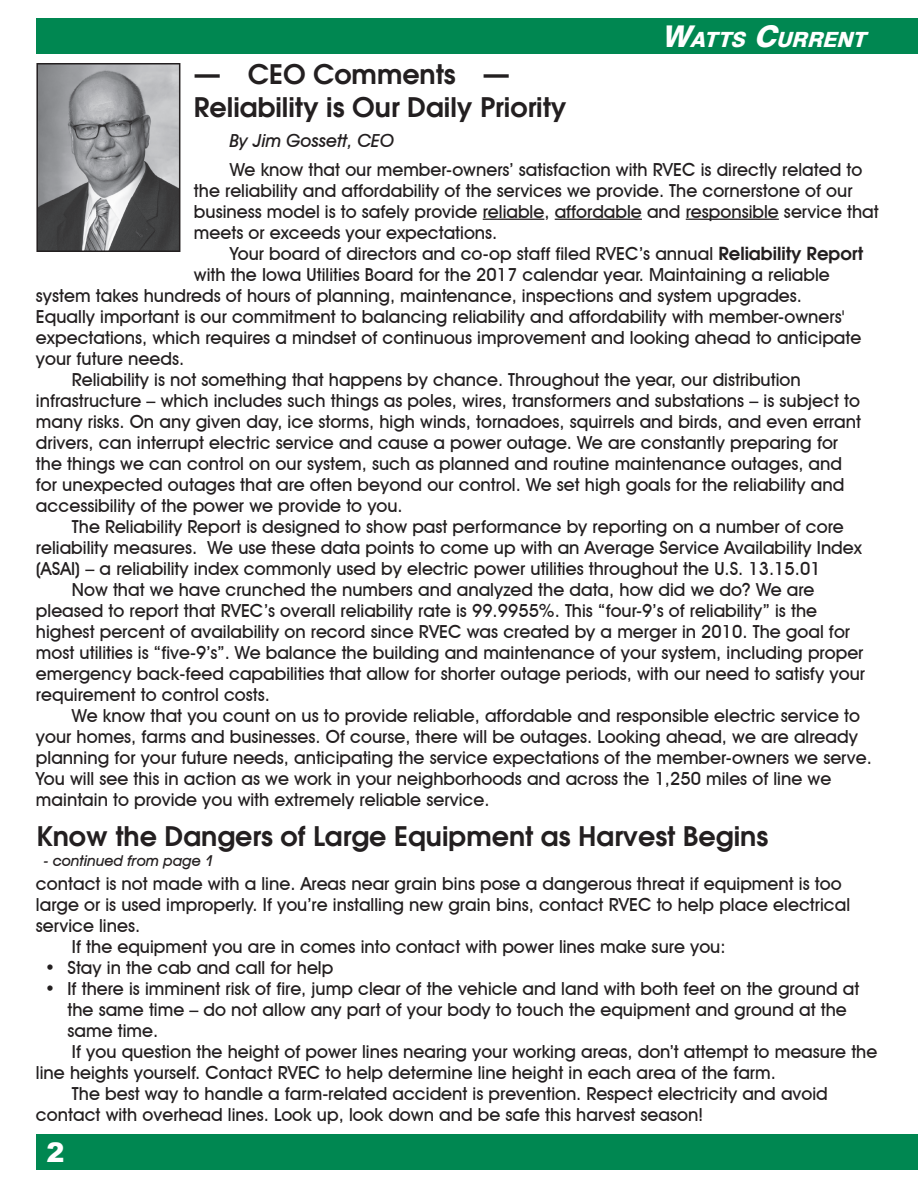
<style>
.page{position:relative;width:918px;height:1188px;background:#fff}
.page>*{position:absolute;margin:0;border:0;box-sizing:border-box;transform-origin:0 0}
.t1{font:600 27px/32.4px "Avant Garde";color:#231f20}
.t2{font:900 27px "Arial";color:#fff}
.t3{font:italic 800 21px "Swiss 721 BT";color:#fff}
.t4{font:500 18px/21px "Avant Garde IT Cby BT";color:#231f20}
.t5{font:italic 500 18px "Avant Garde IT Cby BT";color:#231f20}
.t6{font:italic 500 15px "Avant Garde IT Cby BT";color:#231f20}
.s1{font-size:30px}
.s2{font-family:"Avant Garde";font-weight:600}
</style>
<div class="page">
<div style="left:36px;top:1134px;width:882px;height:36px;background:#008751"></div>
<div style="left:36px;top:18px;width:882px;height:36px;background:#008751"></div>
<img style="left:39px;top:66px;width:138px;height:183px">
<div style="left:36px;top:63px;width:144px;height:189px;border:2px solid #231f20"></div>
<hr style="left:483px;top:219px;width:61px;height:1px;background:#231f20">
<hr style="left:555px;top:219px;width:87px;height:1px;background:#231f20">
<hr style="left:686px;top:219px;width:93px;height:1px;background:#231f20">
<p class="t3" style="left:661px;top:27px;width:212px"><span class="s1">W</span>ATTS <span class="s1">C</span>URRENT</p>
<h1 class="t1" style="left:194px;top:58px;width:374px">— CEO Comments —<br>Reliability is Our Daily Priority</h1>
<p class="t5" style="left:230px;top:130px;width:166px">By Jim Gossett, CEO</p>
<p class="t4" style="left:194px;top:159px;width:686px;text-indent:36px">We know that our member-owners’ satisfaction with RVEC is directly related to the reliability and affordability of the services we provide. The cornerstone of our business model is to safely provide reliable, affordable and responsible service that meets or exceeds your expectations.</p>
<p class="t4" style="left:230px;top:243px;width:635px">Your board of directors and co-op staff filed RVEC’s annual <span class="s2">Reliability Report</span></p>
<p class="t4" style="left:194px;top:264px;width:637px">with the Iowa Utilities Board for the 2017 calendar year. Maintaining a reliable</p>
<p class="t4" style="left:36px;top:285px;width:768px">system takes hundreds of hours of planning, maintenance, inspections and system upgrades.</p>
<p class="t4" style="left:36px;top:306px;width:810px">Equally important is our commitment to balancing reliability and affordability with member-owners'</p>
<p class="t4" style="left:36px;top:327px;width:827px">expectations, which requires a mindset of continuous improvement and looking ahead to anticipate</p>
<p class="t4" style="left:36px;top:348px;width:150px">your future needs.</p>
<p class="t4" style="left:72px;top:369px;width:730px">Reliability is not something that happens by chance. Throughout the year, our distribution</p>
<p class="t4" style="left:36px;top:390px;width:826px">infrastructure – which includes such things as poles, wires, transformers and substations – is subject to</p>
<p class="t4" style="left:36px;top:411px;width:827px">many risks. On any given day, ice storms, high winds, tornadoes, squirrels and birds, and even errant</p>
<p class="t4" style="left:36px;top:432px;width:804px">drivers, can interrupt electric service and cause a power outage. We are constantly preparing for</p>
<p class="t4" style="left:36px;top:453px;width:808px">the things we can control on our system, such as planned and routine maintenance outages, and</p>
<p class="t4" style="left:36px;top:474px;width:810px">for unexpected outages that are often beyond our control. We set high goals for the reliability and</p>
<p class="t4" style="left:36px;top:495px;width:368px">accessibility of the power we provide to you.</p>
<p class="t4" style="left:72px;top:516px;width:773px">The Reliability Report is designed to show past performance by reporting on a number of core</p>
<p class="t4" style="left:36px;top:537px;width:828px">reliability measures. We use these data points to come up with an Average Service Availability Index</p>
<p class="t4" style="left:36px;top:558px;width:786px">(ASAI) – a reliability index commonly used by electric power utilities throughout the U.S. 13.15.01</p>
<p class="t4" style="left:72px;top:579px;width:744px">Now that we have crunched the numbers and analyzed the data, how did we do? We are</p>
<p class="t4" style="left:36px;top:600px;width:783px">pleased to report that RVEC’s overall reliability rate is 99.9955%. This “four-9’s of reliability” is the</p>
<p class="t4" style="left:36px;top:621px;width:816px">highest percent of availability on record since RVEC was created by a merger in 2010. The goal for</p>
<p class="t4" style="left:36px;top:642px;width:829px">most utilities is “five-9’s”. We balance the building and maintenance of your system, including proper</p>
<p class="t4" style="left:36px;top:663px;width:831px">emergency back-feed capabilities that allow for shorter outage periods, with our need to satisfy your</p>
<p class="t4" style="left:36px;top:684px;width:235px">requirement to control costs.</p>
<p class="t4" style="left:72px;top:705px;width:790px">We know that you count on us to provide reliable, affordable and responsible electric service to</p>
<p class="t4" style="left:36px;top:726px;width:824px">your homes, farms and businesses. Of course, there will be outages. Looking ahead, we are already</p>
<p class="t4" style="left:36px;top:747px;width:837px">planning for your future needs, anticipating the service expectations of the member-owners we serve.</p>
<p class="t4" style="left:36px;top:768px;width:797px">You will see this in action as we work in your neighborhoods and across the 1,250 miles of line we</p>
<p class="t4" style="left:36px;top:789px;width:455px">maintain to provide you with extremely reliable service.</p>
<h1 class="t1" style="left:36px;top:819px;width:734px">Know the Dangers of Large Equipment as Harvest Begins</h1>
<p class="t6" style="left:44px;top:852px;width:172px">- continued from page 1</p>
<p class="t4" style="left:36px;top:873px;width:807px">contact is not made with a line. Areas near grain bins pose a dangerous threat if equipment is too</p>
<p class="t4" style="left:36px;top:894px;width:816px">large or is used improperly. If you’re installing new grain bins, contact RVEC to help place electrical</p>
<p class="t4" style="left:36px;top:915px;width:106px">service lines.</p>
<p class="t4" style="left:72px;top:936px;width:655px">If the equipment you are in comes into contact with power lines make sure you:</p>
<p class="t4" style="left:45px;top:957px;width:290px">• Stay in the cab and call for help</p>
<p class="t4" style="left:45px;top:978px;width:816px">• If there is imminent risk of fire, jump clear of the vehicle and land with both feet on the ground at</p>
<p class="t4" style="left:67px;top:999px;width:781px">the same time – do not allow any part of your body to touch the equipment and ground at the</p>
<p class="t4" style="left:67px;top:1020px;width:92px">same time.</p>
<p class="t4" style="left:72px;top:1041px;width:807px">If you question the height of power lines nearing your working areas, don’t attempt to measure the</p>
<p class="t4" style="left:36px;top:1062px;width:741px">line heights yourself. Contact RVEC to help determine line height in each area of the farm.</p>
<p class="t4" style="left:72px;top:1083px;width:757px">The best way to handle a farm-related accident is prevention. Respect electricity and avoid</p>
<p class="t4" style="left:36px;top:1104px;width:669px">contact with overhead lines. Look up, look down and be safe this harvest season!</p>
<h1 class="t2" style="left:46px;top:1133px;width:20px">2</h1>
</div>
